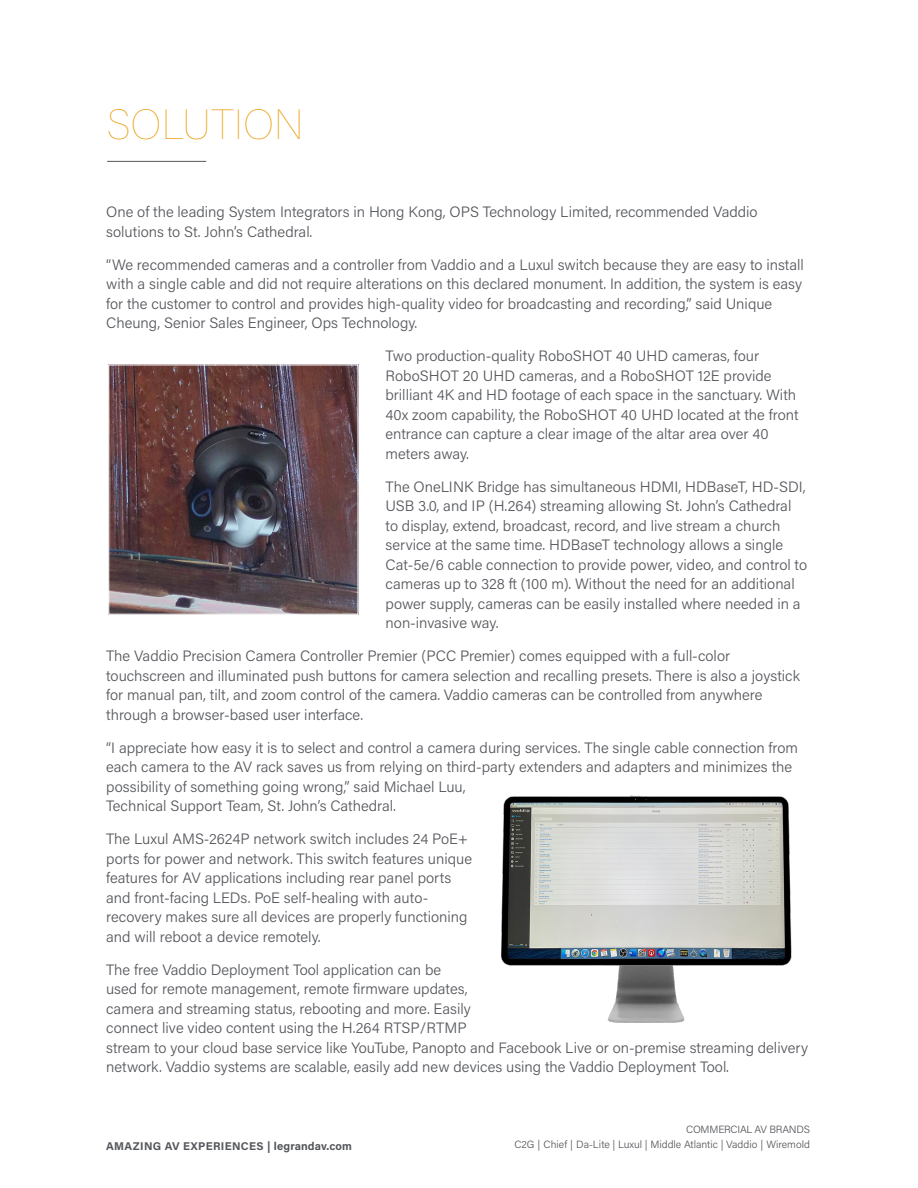
<style>
.page{position:relative;width:918px;height:1188px;background:#fff}
.page>*{position:absolute;margin:0;border:0;box-sizing:border-box;transform-origin:0 0}
.t1{font:100 42px "Acumin Pro";letter-spacing:.01em;color:#eda118}
.t2{font:300 15px/19.5px "Acumin Pro";color:#54565b}
.t3{font:700 11.25px "Acumin Pro";letter-spacing:.025em;color:#54565b}
.t4{font:300 10.5px/15.3px "Acumin Pro";color:#54565b;text-align:right}
</style>
<div class="page">
<hr style="left:107px;top:161px;width:99px;height:1px;background:#54565b">
<img style="left:501px;top:795px;width:291px;height:228px">
<img style="left:110px;top:366px;width:247px;height:247px">
<div style="left:108px;top:364px;width:251px;height:251px;border:1px solid #fff"></div>
<h1 class="t1" style="left:107px;top:96px;width:198px">SOLUTION</h1>
<p class="t2" style="left:106px;top:202px;width:653px">One of the leading System Integrators in Hong Kong, OPS Technology Limited, recommended Vaddio solutions to St. John’s Cathedral.</p>
<p class="t2" style="left:106px;top:254px;width:699px">“We recommended cameras and a controller from Vaddio and a Luxul switch because they are easy to install with a single cable and did not require alterations on this declared monument. In addition, the system is easy for the customer to control and provides high-quality video for broadcasting and recording,” said Unique Cheung, Senior Sales Engineer, Ops Technology.</p>
<p class="t2" style="left:386px;top:346px;width:414px">Two production-quality RoboSHOT 40 UHD cameras, four RoboSHOT 20 UHD cameras, and a RoboSHOT 12E provide brilliant 4K and HD footage of each space in the sanctuary. With 40x zoom capability, the RoboSHOT 40 UHD located at the front entrance can capture a clear image of the altar area over 40 meters away.</p>
<p class="t2" style="left:386px;top:476px;width:423px">The OneLINK Bridge has simultaneous HDMI, HDBaseT, HD-SDI, USB 3.0, and IP (H.264) streaming allowing St. John’s Cathedral to display, extend, broadcast, record, and live stream a church service at the same time. HDBaseT technology allows a single Cat-5e/6 cable connection to provide power, video, and control to cameras up to 328 ft (100 m). Without the need for an additional power supply, cameras can be easily installed where needed in a non-invasive way.</p>
<p class="t2" style="left:106px;top:646px;width:695px">The Vaddio Precision Camera Controller Premier (PCC Premier) comes equipped with a full-color touchscreen and illuminated push buttons for camera selection and recalling presets. There is also a joystick for manual pan, tilt, and zoom control of the camera. Vaddio cameras can be controlled from anywhere through a browser-based user interface.</p>
<p class="t2" style="left:106px;top:737px;width:693px">“I appreciate how easy it is to select and control a camera during services. The single cable connection from each camera to the AV rack saves us from relying on third-party extenders and adapters and minimizes the possibility of something going wrong,” said Michael Luu,<br>Technical Support Team, St. John’s Cathedral.</p>
<p class="t2" style="left:106px;top:829px;width:367px">The Luxul AMS-2624P network switch includes 24 PoE+ ports for power and network. This switch features unique features for AV applications including rear panel ports and front-facing LEDs. PoE self-healing with auto&shy;recovery makes sure all devices are properly functioning and will reboot a device remotely.</p>
<p class="t2" style="left:106px;top:959px;width:703px">The free Vaddio Deployment Tool application can be<br>used for remote management, remote firmware updates,<br>camera and streaming status, rebooting and more. Easily<br>connect live video content using the H.264 RTSP/RTMP<br>stream to your cloud base service like YouTube, Panopto and Facebook Live or on-premise streaming delivery network. Vaddio systems are scalable, easily add new devices using the Vaddio Deployment Tool.</p>
<p class="t3" style="left:106px;top:1138px;width:247px">AMAZING AV EXPERIENCES | legrandav.com</p>
<p class="t4" style="left:514px;top:1121px;width:297px">COMMERCIAL AV BRANDS<br>C2G | Chief | Da-Lite | Luxul | Middle Atlantic | Vaddio | Wiremold</p>
</div>
